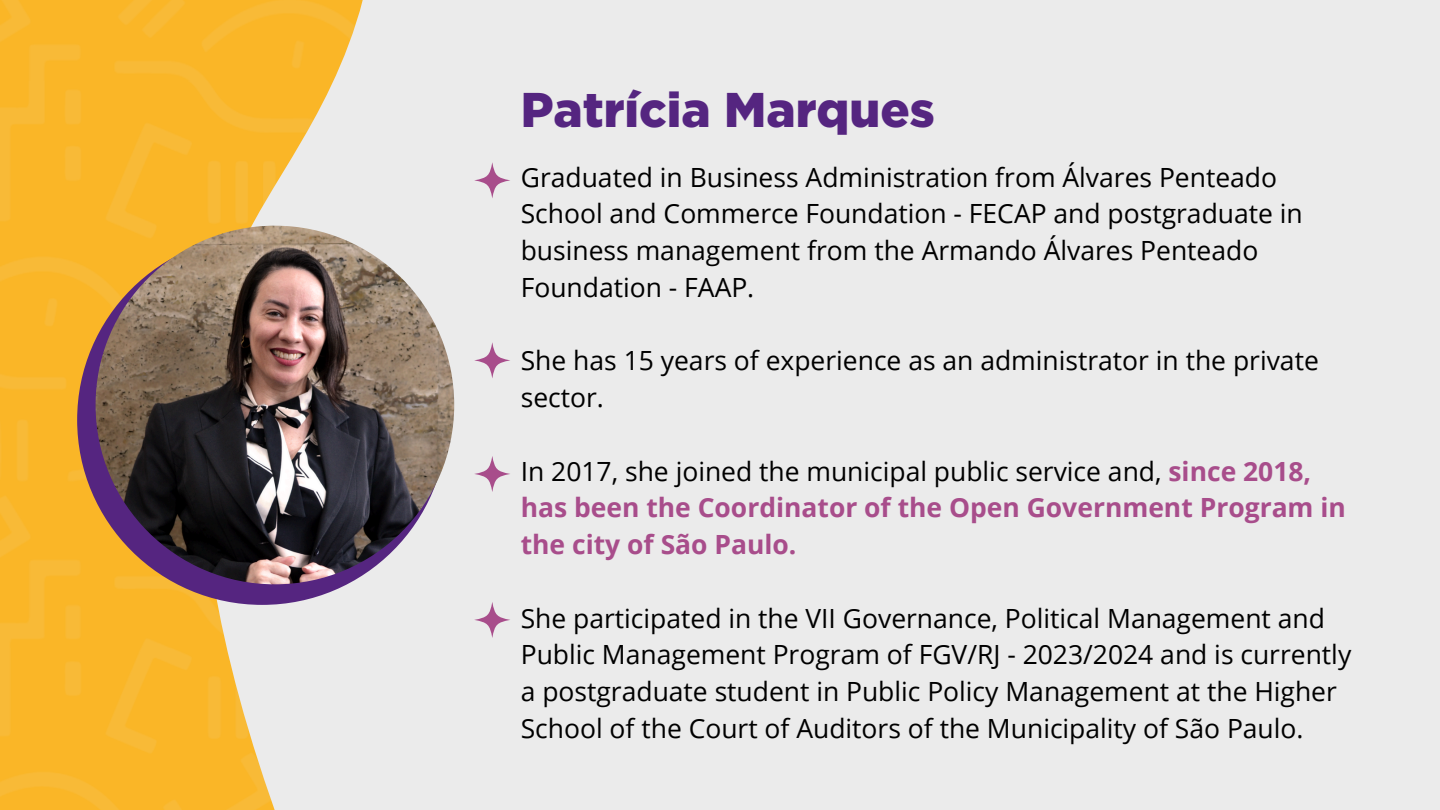
<style>
.page{position:relative;width:1440px;height:810px;background:#fff}
.page>*{position:absolute;margin:0;border:0;box-sizing:border-box;transform-origin:0 0}
.t1{font:900 48.7px "Gotham";color:#552580}
.t2{font:26.5px/36.8px "Open Sans";color:#000}
.t3{font:700 26.5px/36.8px "Open Sans";color:#a84d8b}
.s1{font-weight:400;color:#000}
</style>
<div class="page">
<img style="left:0;top:0;width:1440px;height:810px">
<div style="left:77px;top:235px;width:370px;height:370px;background:#552580;border-radius:50%"></div>
<img style="left:96px;top:226px;width:358px;height:358px;border-radius:50%">
<svg style="left:474px;top:162px;width:36px;height:36px"></svg>
<svg style="left:474px;top:342px;width:36px;height:36px"></svg>
<svg style="left:474px;top:456px;width:36px;height:36px"></svg>
<svg style="left:474px;top:602px;width:36px;height:36px"></svg>
<p class="t1" style="left:521px;top:80px;width:416px">Patrícia Marques</p>
<p class="t2" style="left:521px;top:158px;width:784px">Graduated in Business Administration from Álvares Penteado School and Commerce Foundation - FECAP and postgraduate in business management from the Armando Álvares Penteado Foundation - FAAP.</p>
<p class="t2" style="left:521px;top:342px;width:800px">She has 15 years of experience as an administrator in the private sector.</p>
<p class="t3" style="left:521px;top:452px;width:827px"><span class="s1">In 2017, she joined the municipal public service and,</span> since 2018, has been the Coordinator of the Open Government Program in the city of São Paulo.</p>
<p class="t2" style="left:521px;top:599px;width:832px">She participated in the VII Governance, Political Management and Public Management Program of FGV/RJ - 2023/2024 and is currently a postgraduate student in Public Policy Management at the Higher School of the Court of Auditors of the Municipality of São Paulo.</p>
</div>
